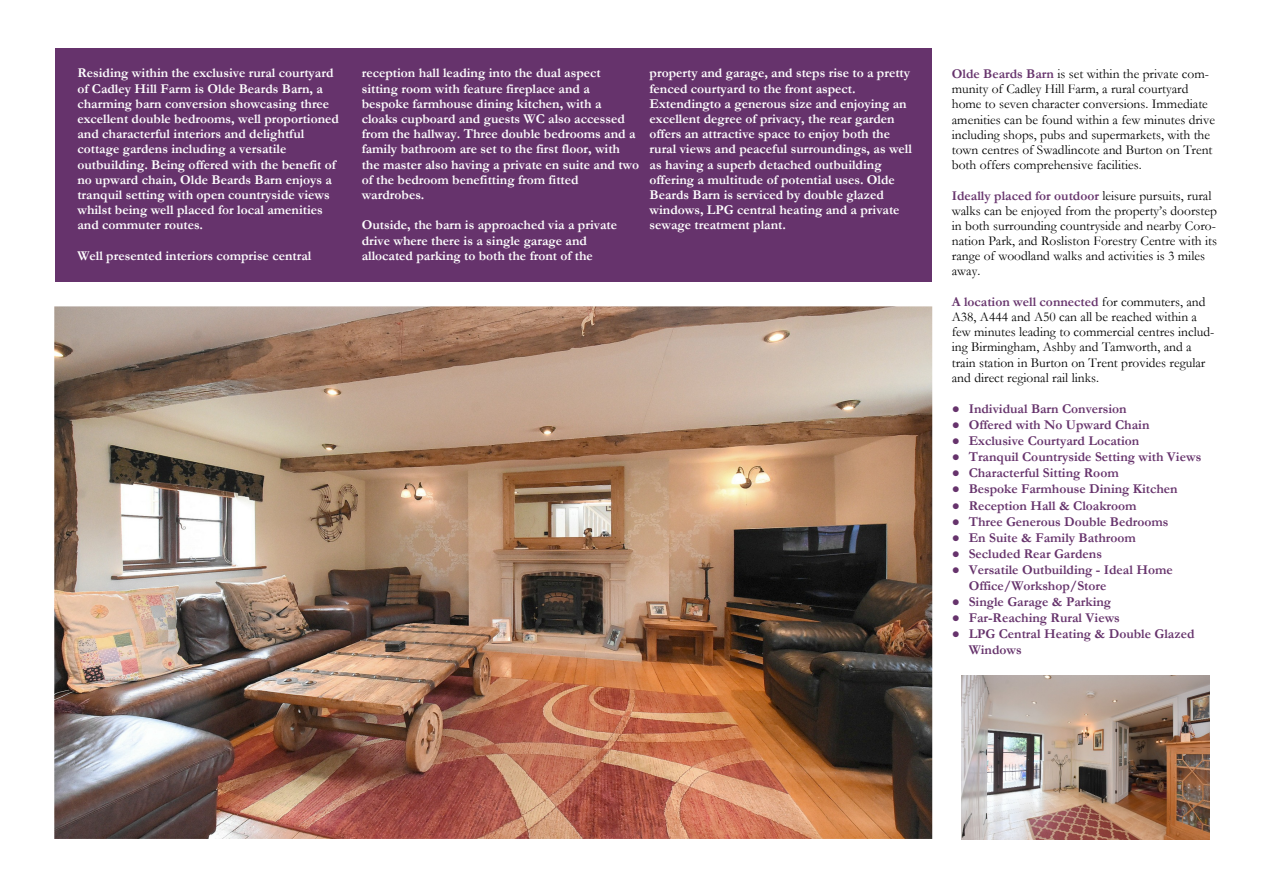
<style>
.page{position:relative;width:1263px;height:893px;background:#fff}
.page>*{position:absolute;margin:0;border:0;box-sizing:border-box;transform-origin:0 0}
.t1{font:700 13.5px/15.1px "Garamond";color:#fff}
.t2{font:13.5px/15.1px "Garamond";color:#000}
.t3{font:700 13.5px/15.8px "Garamond";color:#66336c}
.s1{font-weight:700;color:#66336c}
.s2{font-family:"Times New Roman"}
</style>
<div class="page">
<div style="left:55px;top:48px;width:877px;height:234px;background:#66336c"></div>
<img style="left:54px;top:306px;width:878px;height:533px">
<img style="left:961px;top:675px;width:249px;height:164px">
<p class="t1" style="left:77px;top:67px;width:263px">Residing within the exclusive rural courtyard of Cadley Hill Farm is Olde Beards Barn, a charming barn conversion showcasing three excellent double bedrooms, well proportioned and characterful interiors and delightful cottage gardens including a versatile outbuilding. Being offered with the benefit of no upward chain, Olde Beards Barn enjoys a tranquil setting with open countryside views whilst being well placed for local amenities and commuter routes.</p>
<p class="t1" style="left:77px;top:249px;width:235px">Well presented interiors comprise central</p>
<p class="t1" style="left:362px;top:67px;width:279px">reception hall leading into the dual aspect sitting room with feature fireplace and a bespoke farmhouse dining kitchen, with a cloaks cupboard and guests WC also accessed from the hallway. Three double bedrooms and a family bathroom are set to the first floor, with the master also having a private en suite and two of the bedroom benefitting from fitted wardrobes.</p>
<p class="t1" style="left:362px;top:219px;width:257px">Outside, the barn is approached via a private drive where there is a single garage and allocated parking to both the front of the</p>
<p class="t1" style="left:649px;top:67px;width:264px">property and garage, and steps rise to a pretty fenced courtyard to the front aspect.<br>Extendingto a generous size and enjoying an excellent degree of privacy, the rear garden offers an attractive space to enjoy both the rural views and peaceful surroundings, as well as having a superb detached outbuilding offering a multitude of potential uses. Olde Beards Barn is serviced by double glazed windows, LPG central heating and a private sewage treatment plant.</p>
<p class="t2" style="left:952px;top:68px;width:265px"><span class="s1">Olde Beards Barn</span> is set within the private com&shy;munity of Cadley Hill Farm, a rural courtyard home to seven character conversions. Immediate amenities can be found within a few minutes drive including shops, pubs and supermarkets, with the town centres of Swadlincote and Burton on Trent both offers comprehensive facilities.</p>
<p class="t2" style="left:952px;top:189px;width:267px"><span class="s1">Ideally placed for outdoor</span> leisure pursuits, rural walks can be enjoyed from the property’s doorstep in both surrounding countryside and nearby Coro&shy;nation Park, and Rosliston Forestry Centre with its range of woodland walks and activities is 3 miles away.</p>
<p class="t2" style="left:952px;top:296px;width:264px"><span class="s1">A location well connected</span> for commuters, and A38, A444 and A50 can all be reached within a few minutes leading to commercial centres includ&shy;ing Birmingham, Ashby and Tamworth, and a train station in Burton on Trent provides regular and direct regional rail links.</p>
<p class="t3" style="left:952px;top:402px;width:176px"><span class="s2">●</span> Individual Barn Conversion</p>
<p class="t3" style="left:952px;top:418px;width:199px"><span class="s2">●</span> Offered with No Upward Chain</p>
<p class="t3" style="left:952px;top:434px;width:189px"><span class="s2">●</span> Exclusive Courtyard Location</p>
<p class="t3" style="left:952px;top:451px;width:251px"><span class="s2">●</span> Tranquil Countryside Setting with Views</p>
<p class="t3" style="left:952px;top:467px;width:168px"><span class="s2">●</span> Characterful Sitting Room</p>
<p class="t3" style="left:952px;top:483px;width:227px"><span class="s2">●</span> Bespoke Farmhouse Dining Kitchen</p>
<p class="t3" style="left:952px;top:499px;width:186px"><span class="s2">●</span> Reception Hall &amp; Cloakroom</p>
<p class="t3" style="left:952px;top:515px;width:218px"><span class="s2">●</span> Three Generous Double Bedrooms</p>
<p class="t3" style="left:952px;top:531px;width:186px"><span class="s2">●</span> En Suite &amp; Family Bathroom</p>
<p class="t3" style="left:952px;top:548px;width:152px"><span class="s2">●</span> Secluded Rear Gardens</p>
<p class="t3" style="left:969px;top:564px;width:206px;text-indent:-17px"><span class="s2">●</span> Versatile Outbuilding - Ideal Home<br>Office/Workshop/Store</p>
<p class="t3" style="left:952px;top:595px;width:161px"><span class="s2">●</span> Single Garage &amp; Parking</p>
<p class="t3" style="left:952px;top:611px;width:170px"><span class="s2">●</span> Far-Reaching Rural Views</p>
<p class="t3" style="left:969px;top:627px;width:227px;text-indent:-17px"><span class="s2">●</span> LPG Central Heating &amp; Double Glazed<br>Windows</p>
</div>
